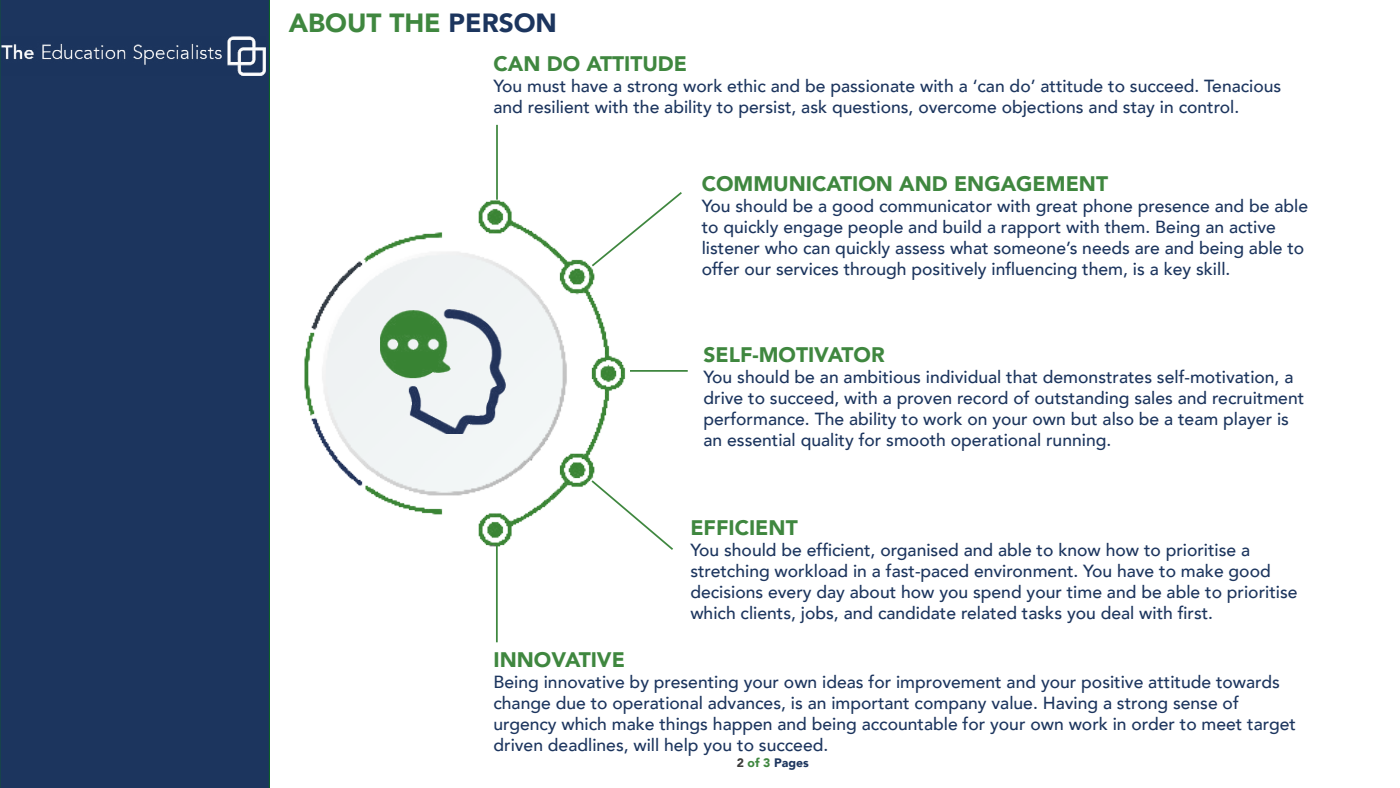
<style>
.page{position:relative;width:1400px;height:788px;background:#fff}
.page>*{position:absolute;margin:0;border:0;box-sizing:border-box;transform-origin:0 0}
.t1{font:900 26.25px "Avenir";color:#3f873f}
.t2{font:900 21px "Avenir";color:#3f873f}
.t3{font:500 17.5px/21px "Avenir";color:#1c355e}
.t4{font:900 12.25px "Avenir";color:#1c355e}
.s1{color:#1c355e}
.s2{color:#3c3c3b}
.s3{color:#3f873f}
</style>
<div class="page">
<img style="left:304px;top:200px;width:322px;height:347px">
<hr style="left:496px;top:125px;width:2px;height:75px;background:#3f873f">
<svg style="left:590px;top:192px;width:92px;height:76px"></svg>
<hr style="left:496px;top:544px;width:2px;height:98px;background:#3f873f">
<svg style="left:590px;top:478px;width:83px;height:72px"></svg>
<hr style="left:630px;top:370px;width:58px;height:2px;background:#3f873f">
<img style="left:381px;top:309px;width:125px;height:124px">
<div style="left:0;top:0;width:270px;height:788px;background:#1c355e"></div>
<img style="left:2px;top:37px;width:263px;height:39px">
<h1 class="t1" style="left:289px;top:0;width:270px">ABOUT THE <span class="s1">PERSON</span></h1>
<p class="t2" style="left:494px;top:46px;width:195px">CAN DO ATTITUDE</p>
<p class="t3" style="left:494px;top:75px;width:789px">You must have a strong work ethic and be passionate with a ‘can do’ attitude to succeed. Tenacious and resilient with the ability to persist, ask questions, overcome objections and stay in control.</p>
<p class="t2" style="left:702px;top:165px;width:408px">COMMUNICATION AND ENGAGEMENT</p>
<p class="t3" style="left:702px;top:194px;width:608px">You should be a good communicator with great phone presence and be able to quickly engage people and build a rapport with them. Being an active listener who can quickly assess what someone’s needs are and being able to offer our services through positively influencing them, is a key skill.</p>
<p class="t2" style="left:704px;top:337px;width:183px">SELF-MOTIVATOR</p>
<p class="t3" style="left:704px;top:365px;width:602px">You should be an ambitious individual that demonstrates self-motivation, a drive to succeed, with a proven record of outstanding sales and recruitment performance. The ability to work on your own but also be a team player is an essential quality for smooth operational running.</p>
<p class="t2" style="left:690px;top:509px;width:109px">EFFICIENT</p>
<p class="t3" style="left:690px;top:538px;width:609px">You should be efficient, organised and able to know how to prioritise a stretching workload in a fast-paced environment. You have to make good decisions every day about how you spend your time and be able to prioritise which clients, jobs, and candidate related tasks you deal with first.</p>
<p class="t2" style="left:494px;top:641px;width:133px">INNOVATIVE</p>
<p class="t3" style="left:494px;top:670px;width:804px">Being innovative by presenting your own ideas for improvement and your positive attitude towards change due to operational advances, is an important company value. Having a strong sense of urgency which make things happen and being accountable for your own work in order to meet target driven deadlines, will help you to succeed.</p>
<p class="t4" style="left:737px;top:752px;width:74px"><span class="s2">2</span> <span class="s3">of 3</span> Pages</p>
</div>
